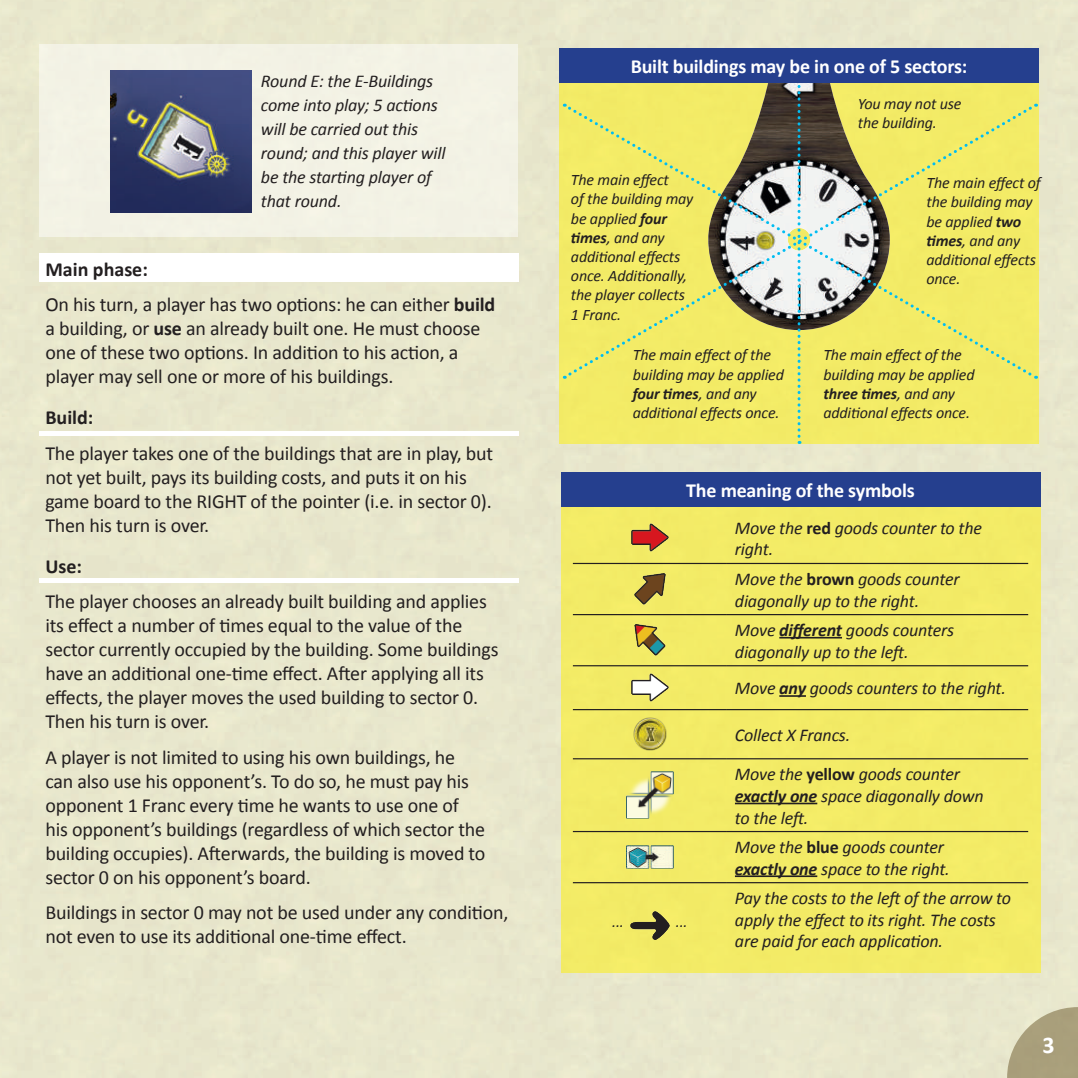
<style>
.page{position:relative;width:1078px;height:1078px;background:#fff}
.page>*{position:absolute;margin:0;border:0;box-sizing:border-box;transform-origin:0 0}
.t1{font:700 24px "Calibri";color:#fff}
.t2{font:20px/24px "Calibri";letter-spacing:-.01em;color:#231f20}
.t3{font:700 20px "Calibri";letter-spacing:-.01em;color:#fff}
.t4{font:700 20px "Calibri";color:#231f20}
.t5{font:italic 18px/21.6px "Calibri";letter-spacing:-.01em;color:#231f20}
.t6{font:italic 16px/19.2px "Calibri";letter-spacing:-.01em;color:#231f20}
.s1{font-weight:700}
.s2{font-weight:700;font-style:normal}
</style>
<div class="page">
<div style="left:0;top:0;width:1077px;height:1077px;background:#e8e7cd"></div>
<div style="left:39px;top:253px;width:479px;height:29px;background:#fff"></div>
<div style="left:39px;top:431px;width:479px;height:5px;background:#fff"></div>
<div style="left:39px;top:578px;width:479px;height:5px;background:#fff"></div>
<div style="left:40px;top:44px;width:477px;height:193px;background:#f3f2e5"></div>
<div style="left:560px;top:506px;width:479px;height:466px;background:#f3eb67"></div>
<hr style="left:572px;top:562px;width:154px;height:2px;background:#231f20">
<hr style="left:726px;top:562px;width:301px;height:2px;background:#231f20">
<hr style="left:572px;top:614px;width:154px;height:1px;background:#231f20">
<hr style="left:726px;top:614px;width:301px;height:1px;background:#231f20">
<hr style="left:572px;top:665px;width:154px;height:1px;background:#231f20">
<hr style="left:726px;top:665px;width:301px;height:1px;background:#231f20">
<hr style="left:572px;top:708px;width:154px;height:2px;background:#231f20">
<hr style="left:726px;top:708px;width:301px;height:2px;background:#231f20">
<hr style="left:572px;top:758px;width:154px;height:1px;background:#231f20">
<hr style="left:726px;top:758px;width:301px;height:1px;background:#231f20">
<hr style="left:572px;top:830px;width:154px;height:1px;background:#231f20">
<hr style="left:726px;top:830px;width:301px;height:1px;background:#231f20">
<hr style="left:572px;top:881px;width:154px;height:2px;background:#231f20">
<hr style="left:726px;top:881px;width:301px;height:2px;background:#231f20">
<img style="left:631px;top:524px;width:37px;height:27px">
<img style="left:634px;top:573px;width:31px;height:31px">
<img style="left:634px;top:624px;width:31px;height:31px">
<hr style="left:779px;top:636px;width:62px;height:2px;background:#231f20">
<img style="left:631px;top:673px;width:37px;height:28px">
<svg style="left:779px;top:695px;width:26px;height:1px"></svg>
<img style="left:633px;top:717px;width:33px;height:33px">
<img style="left:626px;top:771px;width:47px;height:47px">
<hr style="left:734px;top:802px;width:83px;height:2px;background:#231f20">
<img style="left:626px;top:845px;width:47px;height:23px">
<hr style="left:734px;top:875px;width:83px;height:1px;background:#231f20">
<img style="left:630px;top:911px;width:39px;height:28px">
<img style="left:110px;top:70px;width:142px;height:142px">
<div style="left:559px;top:60px;width:479px;height:384px;background:#f3eb66"></div>
<img style="left:762px;top:83px;width:74px;height:21px">
<svg style="left:797px;top:83px;width:3px;height:361px"></svg>
<svg style="left:565px;top:104px;width:471px;height:276px"></svg>
<div style="left:559px;top:49px;width:479px;height:34px;background:#253f8e"></div>
<div style="left:560px;top:472px;width:479px;height:34px;background:#253f8e"></div>
<svg style="left:1006px;top:1006px;width:72px;height:72px;background:#b8b08e"></svg>
<p class="t5" style="left:261px;top:68px;width:186px;line-height:24px">Round E: the E-Buildings come into play; 5 actions will be carried out this round; and this player will be the starting player of that round.</p>
<p class="t2" style="left:45px;top:252px;width:451px;line-height:35.4px"><span class="s1">Main phase:<br></span>On his turn, a player has two options: he can either <span class="s1">build</span></p>
<p class="t2" style="left:45px;top:317px;width:436px">a building, or <span class="s1">use</span> an already built one. He must choose one of these two options. In addition to his action, a player may sell one or more of his buildings.</p>
<p class="t4" style="left:45px;top:405px;width:50px">Build:</p>
<p class="t2" style="left:45px;top:441px;width:449px">The player takes one of the buildings that are in play, but not yet built, pays its building costs, and puts it on his game board to the RIGHT of the pointer (i.e. in sector 0).<br>Then his turn is over.</p>
<p class="t4" style="left:45px;top:553px;width:38px">Use:</p>
<p class="t2" style="left:45px;top:589px;width:454px">The player chooses an already built building and applies its effect a number of times equal to the value of the sector currently occupied by the building. Some buildings have an additional one-time effect. After applying all its effects, the player moves the used building to sector 0.<br>Then his turn is over.</p>
<p class="t2" style="left:45px;top:745px;width:441px">A player is not limited to using his own buildings, he can also use his opponent’s. To do so, he must pay his opponent 1 Franc every time he wants to use one of his opponent’s buildings (regardless of which sector the building occupies). Afterwards, the building is moved to sector 0 on his opponent’s board.</p>
<p class="t2" style="left:45px;top:900px;width:464px">Buildings in sector 0 may not be used under any condition, not even to use its additional one-time effect.</p>
<p class="t3" style="left:630px;top:54px;width:338px">Built buildings may be in one of 5 sectors:</p>
<p class="t6" style="left:570px;top:170px;width:124px">The main effect<br>of the building may be applied <span class="s1">four times</span>, and any additional effects once. Additionally, the player collects<br>1 Franc.</p>
<p class="t6" style="left:632px;top:345px;width:153px">The main effect of the building may be applied <span class="s1">four times</span>, and any additional effects once.</p>
<p class="t6" style="left:857px;top:93px;width:105px">You may not use the building.</p>
<p class="t6" style="left:926px;top:173px;width:116px">The main effect of the building may be applied <span class="s1">two times</span>, and any additional effects once.</p>
<p class="t6" style="left:823px;top:345px;width:153px">The main effect of the building may be applied <span class="s1">three times</span>, and any additional effects once.</p>
<p class="t3" style="left:686px;top:477px;width:230px">The meaning of the symbols</p>
<p class="t6" style="left:612px;top:910px;width:13px">...</p>
<p class="t6" style="left:675px;top:910px;width:13px">...</p>
<p class="t5" style="left:734px;top:516px;width:249px">Move the <span class="s2">red</span> goods counter to the right.</p>
<p class="t5" style="left:734px;top:567px;width:226px">Move the <span class="s2">brown</span> goods counter diagonally up to the right.</p>
<p class="t5" style="left:734px;top:618px;width:221px">Move <span class="s1">different</span> goods counters diagonally up to the left.</p>
<p class="t5" style="left:734px;top:676px;width:272px">Move <span class="s1">any</span> goods counters to the right.</p>
<p class="t5" style="left:734px;top:714px;width:227px;line-height:39.4px">Collect X Francs.<br>Move the <span class="s2">yellow</span> goods counter</p>
<p class="t5" style="left:734px;top:784px;width:250px"><span class="s1">exactly one</span> space diagonally down to the left.</p>
<p class="t5" style="left:734px;top:835px;width:216px">Move the <span class="s2">blue</span> goods counter <span class="s1">exactly one</span> space to the right.</p>
<p class="t5" style="left:734px;top:886px;width:278px">Pay the costs to the left of the arrow to apply the effect to its right. The costs are paid for each application.</p>
<p class="t1" style="left:1042px;top:1028px;width:14px">3</p>
</div>
